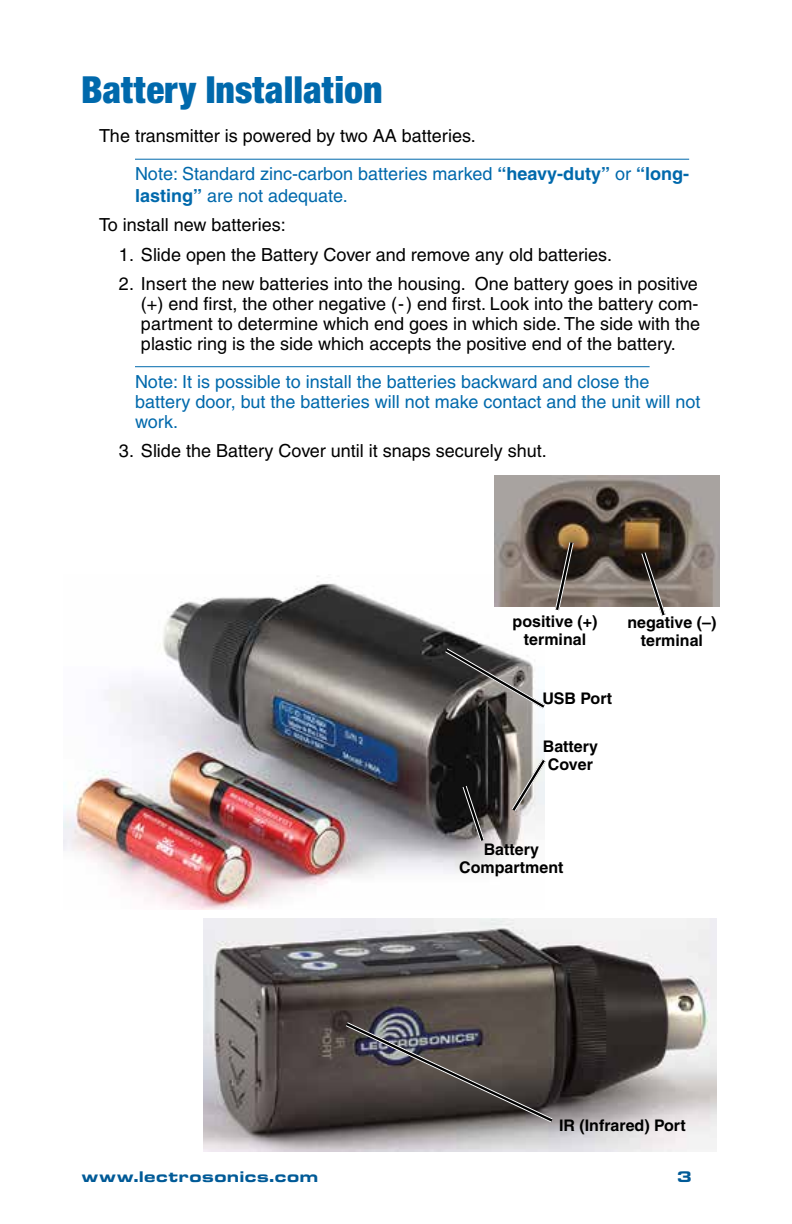
<style>
.page{position:relative;width:792px;height:1224px;background:#fff}
.page>*{position:absolute;margin:0;border:0;box-sizing:border-box;transform-origin:0 0}
.t1{font:900 condensed 40px "Sans";color:#0069ac}
.t2{font:18px/20px "Helvetica";color:#000}
.t3{font:18px/20px "Helvetica";color:#0069ac}
.t4{font:700 16px/18px "Helvetica";color:#000;text-align:center}
.t5{font:900 16px "Eurostile Extended";color:#005a97}
.s1{color:#000}
.s2{font-weight:700}
.s3{font-weight:700;color:#0069ac}
.s4{color:#0069ac}
</style>
<div class="page">
<hr style="left:135px;top:159px;width:554px;height:1px;background:#0069ac">
<hr style="left:135px;top:366px;width:515px;height:1px;background:#0069ac">
<img style="left:63px;top:576px;width:482px;height:334px">
<svg style="left:508px;top:755px;width:38px;height:61px"></svg>
<svg style="left:460px;top:781px;width:27px;height:64px"></svg>
<svg style="left:441px;top:645px;width:104px;height:67px"></svg>
<img style="left:494px;top:476px;width:226px;height:131px">
<svg style="left:552px;top:538px;width:24px;height:73px"></svg>
<svg style="left:638px;top:548px;width:31px;height:68px"></svg>
<img style="left:203px;top:919px;width:513px;height:232px">
<svg style="left:341px;top:1019px;width:216px;height:107px"></svg>
<h1 class="t1" style="left:81px;top:65px;width:303px">Battery Installation</h1>
<p class="t3" style="left:135px;top:117px;width:556px;line-height:38.2px;text-indent:-36px"><span class="s1">The transmitter is powered by two AA batteries.<br></span>Note: Standard zinc-carbon batteries marked <span class="s2">“heavy-duty”</span> or <span class="s2">“long-</span></p>
<p class="t2" style="left:99px;top:181px;width:250px;line-height:29.2px;text-indent:36px"><span class="s3">lasting”</span> <span class="s4">are not adequate.<br></span>To install new batteries:</p>
<p class="t2" style="left:119px;top:244px;width:495px">1. Slide open the Battery Cover and remove any old batteries.</p>
<p class="t2" style="left:141px;top:273px;width:561px;text-indent:-22px">2. Insert the new batteries into the housing. One battery goes in positive (+) end first, the other negative (- ) end first. Look into the battery com‑ partment to determine which end goes in which side. The side with the plastic ring is the side which accepts the positive end of the battery.</p>
<p class="t3" style="left:135px;top:371px;width:567px">Note: It is possible to install the batteries backward and close the battery door, but the batteries will not make contact and the unit will not work.</p>
<p class="t2" style="left:119px;top:441px;width:429px">3. Slide the Battery Cover until it snaps securely shut.</p>
<p class="t4" style="left:513px;top:612px;width:86px">positive (+) terminal</p>
<p class="t4" style="left:627px;top:613px;width:90px">negative (–) terminal</p>
<p class="t4" style="left:542px;top:689px;width:71px">USB Port</p>
<p class="t4" style="left:543px;top:738px;width:57px">Battery<br>Cover</p>
<p class="t4" style="left:459px;top:840px;width:106px">Battery<br>Compartment</p>
<p class="t4" style="left:559px;top:1116px;width:128px">IR (Infrared) Port</p>
<p class="t5" style="left:81px;top:1168px;width:239px">www.lectrosonics.com</p>
<p class="t5" style="left:677px;top:1168px;width:17px">3</p>
</div>
